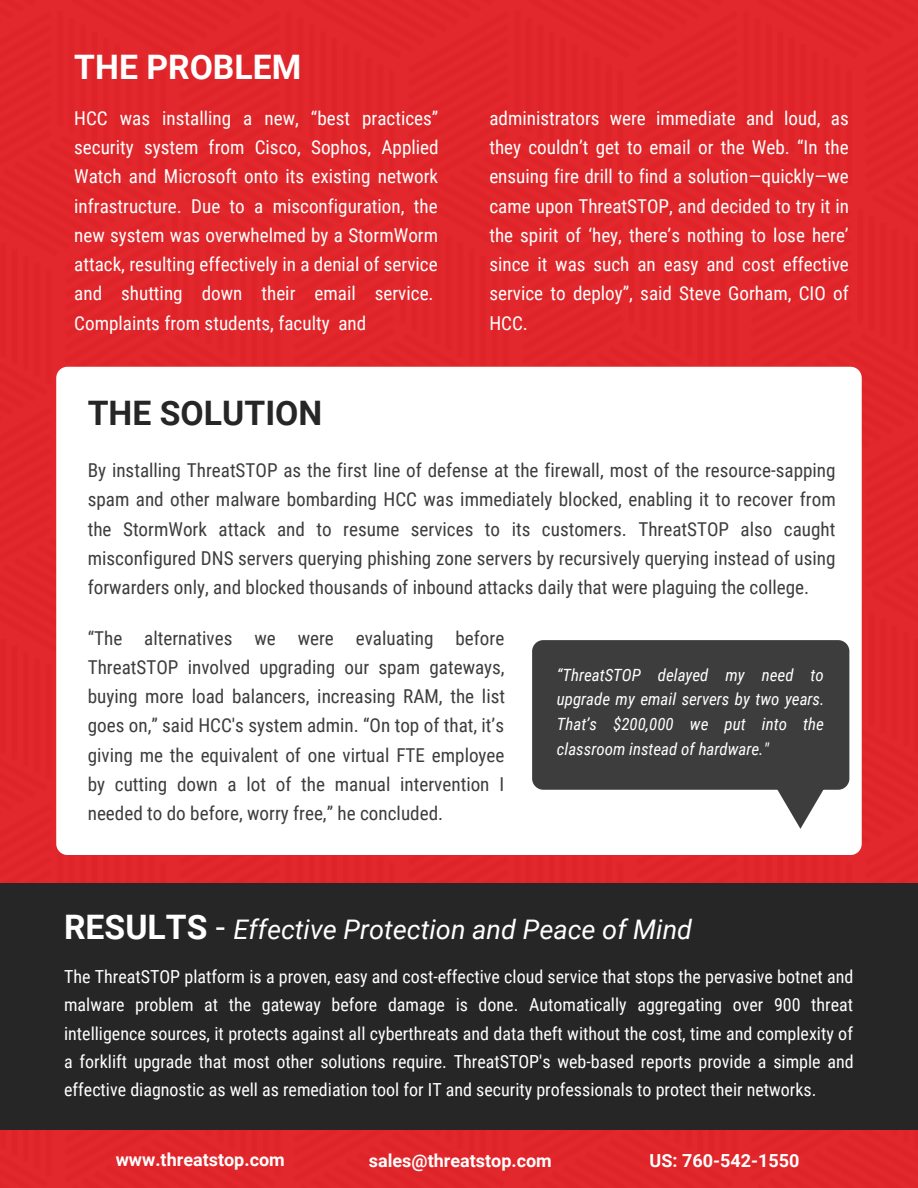
<style>
.page{position:relative;width:918px;height:1188px;background:#e1272b}
.page>*{position:absolute;margin:0;border:0;box-sizing:border-box;transform-origin:0 0}
.t1{font:700 33.75px "Roboto";color:#262626}
.t2{font:700 33.75px "Roboto";color:#fff}
.t3{font:italic 27px "Roboto";color:#fff}
.t4{font:19.2px/29.2px "Roboto Condensed";color:#3d3d3d;text-align:justify}
.t5{font:19.2px/29.2px "Roboto Condensed";color:#fff}
.t6{font:18px/28.2px "Roboto Condensed";color:#fff;text-align:justify}
.t7{font:700 18px "Roboto";color:#fff}
.t8{font:italic 16.8px/24.8px "Roboto Condensed";color:#fff;text-align:justify}
.s1{font-weight:700;font-style:normal;font-size:33.75px}
.s2{font-style:normal;font-size:33.75px}
</style>
<div class="page">
<svg style="left:56px;top:367px;width:806px;height:488px"></svg>
<div style="left:0;top:883px;width:918px;height:246px;background:#262626"></div>
<div style="left:532px;top:640px;width:317px;height:150px;background:#3d3d3d"></div>
<svg style="left:776px;top:787px;width:49px;height:42px"></svg>
<h1 class="t2" style="left:74px;top:43px;width:229px">THE PROBLEM</h1>
<p class="t5" style="left:74px;top:103px;width:366px">HCC was installing a new, “best practices” security system from Cisco, Sophos, Applied Watch and Microsoft onto its existing network infrastructure. Due to a misconfiguration, the new system was overwhelmed by a StormWorm attack, resulting effectively in a denial of service and shutting down their email service.<br>Complaints from students, faculty and</p>
<p class="t5" style="left:489px;top:103px;width:361px;text-align:justify">administrators were immediate and loud, as they couldn’t get to email or the Web. “In the ensuing fire drill to find a solution—quickly—we came upon ThreatSTOP, and decided to try it in the spirit of ‘hey, there’s nothing to lose here’ since it was such an easy and cost effective service to deploy”, said Steve Gorham, CIO of HCC.</p>
<h1 class="t1" style="left:88px;top:390px;width:236px">THE SOLUTION</h1>
<p class="t4" style="left:88px;top:455px;width:749px">By installing ThreatSTOP as the first line of defense at the firewall, most of the resource-sapping spam and other malware bombarding HCC was immediately blocked, enabling it to recover from the StormWork attack and to resume services to its customers. ThreatSTOP also caught misconfigured DNS servers querying phishing zone servers by recursively querying instead of using forwarders only, and blocked thousands of inbound attacks daily that were plaguing the college.</p>
<p class="t4" style="left:88px;top:622px;width:419px">“The alternatives we were evaluating before ThreatSTOP involved upgrading our spam gateways, buying more load balancers, increasing RAM, the list goes on,” said HCC's system admin. “On top of that, it’s giving me the equivalent of one virtual FTE employee by cutting down a lot of the manual intervention I needed to do before, worry free,” he concluded.</p>
<p class="t8" style="left:557px;top:662px;width:269px">“ThreatSTOP delayed my need to upgrade my email servers by two years.<br>That’s $200,000 we put into the classroom instead of hardware."</p>
<h2 class="t3" style="left:64px;top:911px;width:630px"><span class="s1">RESULTS</span> <span class="s2">-</span> Effective Protection and Peace of Mind</h2>
<p class="t6" style="left:64px;top:962px;width:791px">The ThreatSTOP platform is a proven, easy and cost-effective cloud service that stops the pervasive botnet and malware problem at the gateway before damage is done. Automatically aggregating over 900 threat intelligence sources, it protects against all cyberthreats and data theft without the cost, time and complexity of a forklift upgrade that most other solutions require. ThreatSTOP's web-based reports provide a simple and effective diagnostic as well as remediation tool for IT and security professionals to protect their networks.</p>
<p class="t7" style="left:116px;top:1146px;width:171px">www.threatstop.com</p>
<p class="t7" style="left:369px;top:1148px;width:184px">sales@threatstop.com</p>
<p class="t7" style="left:650px;top:1148px;width:151px">US: 760-542-1550</p>
</div>
